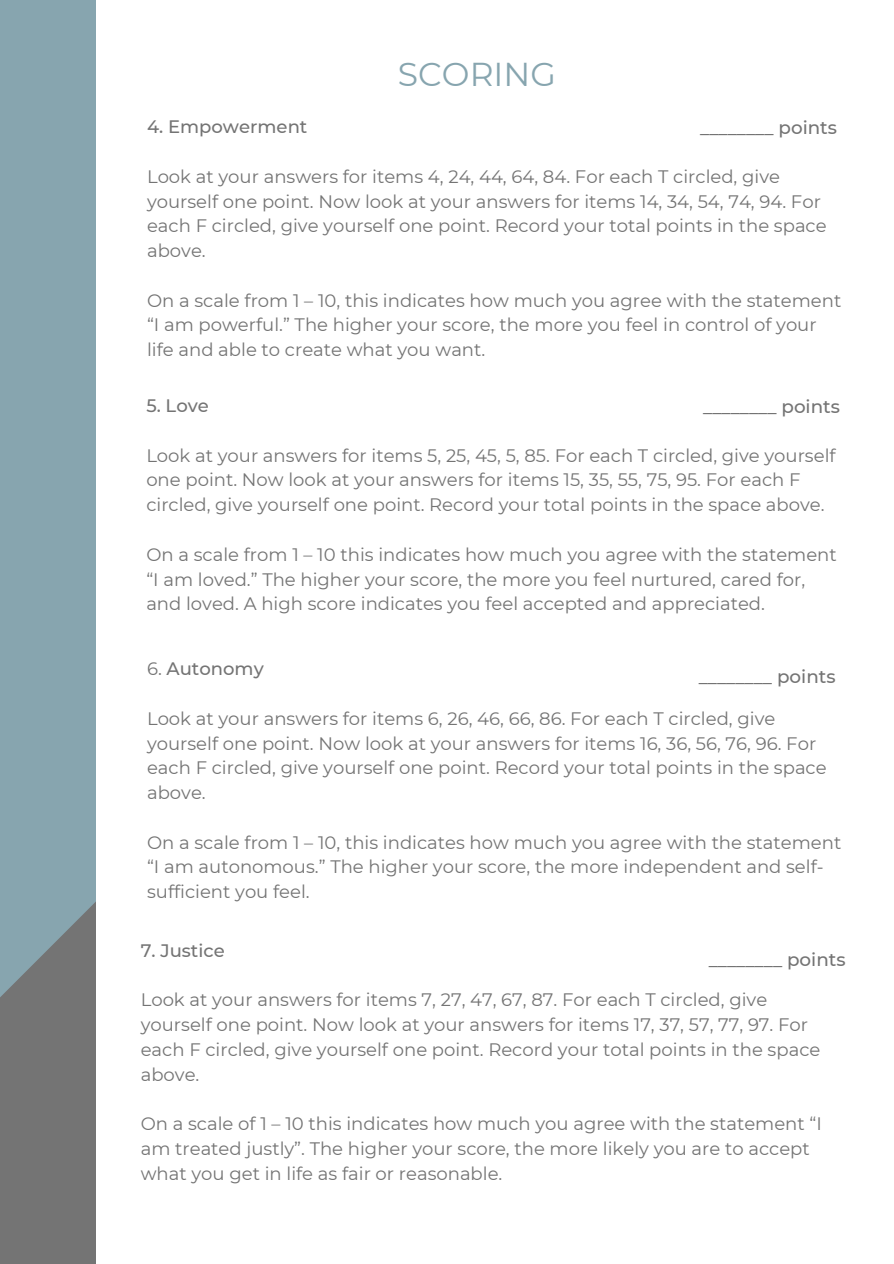
<style>
.page{position:relative;width:894px;height:1264px;background:#fff}
.page>*{position:absolute;margin:0;border:0;box-sizing:border-box;transform-origin:0 0}
.t1{font:33px "Montserrat";color:#87a5af}
.t2{font:500 18.3px "Montserrat";color:#747474}
.t3{font:18px/24.8px "Montserrat";color:#747474}
.t4{font:500 18px "Montserrat";color:#747474}
.s1{font-weight:400}
</style>
<div class="page">
<div style="left:0;top:0;width:893px;height:1263px;background:#87a5af"></div>
<svg style="left:0;top:321px;width:97px;height:942px"></svg>
<div style="left:97px;top:0;width:796px;height:1263px;background:#fff"></div>
<h1 class="t1" style="left:398px;top:51px;width:159px">SCORING</h1>
<p class="t2" style="left:700px;top:115px;width:138px">________ points</p>
<p class="t4" style="left:147px;top:114px;width:162px">4. Empowerment</p>
<p class="t3" style="left:147px;top:163px;width:681px">Look at your answers for items 4, 24, 44, 64, 84. For each T circled, give yourself one point. Now look at your answers for items 14, 34, 54, 74, 94. For each F circled, give yourself one point. Record your total points in the space above.</p>
<p class="t3" style="left:147px;top:287px;width:695px">On a scale from 1 – 10, this indicates how much you agree with the statement “I am powerful.” The higher your score, the more you feel in control of your life and able to create what you want.</p>
<p class="t4" style="left:146px;top:393px;width:64px">5. Love</p>
<p class="t3" style="left:146px;top:442px;width:690px">Look at your answers for items 5, 25, 45, 5, 85. For each T circled, give yourself one point. Now look at your answers for items 15, 35, 55, 75, 95. For each F circled, give yourself one point. Record your total points in the space above.</p>
<p class="t3" style="left:146px;top:541px;width:691px">On a scale from 1 – 10 this indicates how much you agree with the statement “I am loved.” The higher your score, the more you feel nurtured, cared for, and loved. A high score indicates you feel accepted and appreciated.</p>
<p class="t2" style="left:703px;top:394px;width:138px">________ points</p>
<p class="t4" style="left:147px;top:656px;width:118px"><span class="s1">6.</span> Autonomy</p>
<p class="t3" style="left:147px;top:705px;width:681px">Look at your answers for items 6, 26, 46, 66, 86. For each T circled, give yourself one point. Now look at your answers for items 16, 36, 56, 76, 96. For each F circled, give yourself one point. Record your total points in the space above.</p>
<p class="t3" style="left:147px;top:829px;width:695px">On a scale from 1 – 10, this indicates how much you agree with the statement “I am autonomous.” The higher your score, the more independent and self&shy;sufficient you feel.</p>
<p class="t2" style="left:698px;top:664px;width:138px">________ points</p>
<p class="t4" style="left:141px;top:937px;width:85px">7. Justice</p>
<p class="t3" style="left:141px;top:986px;width:681px">Look at your answers for items 7, 27, 47, 67, 87. For each T circled, give yourself one point. Now look at your answers for items 17, 37, 57, 77, 97. For each F circled, give yourself one point. Record your total points in the space above.</p>
<p class="t3" style="left:141px;top:1110px;width:682px">On a scale of 1 – 10 this indicates how much you agree with the statement “I am treated justly”. The higher your score, the more likely you are to accept what you get in life as fair or reasonable.</p>
<p class="t2" style="left:708px;top:946px;width:138px">________ points</p>
</div>
